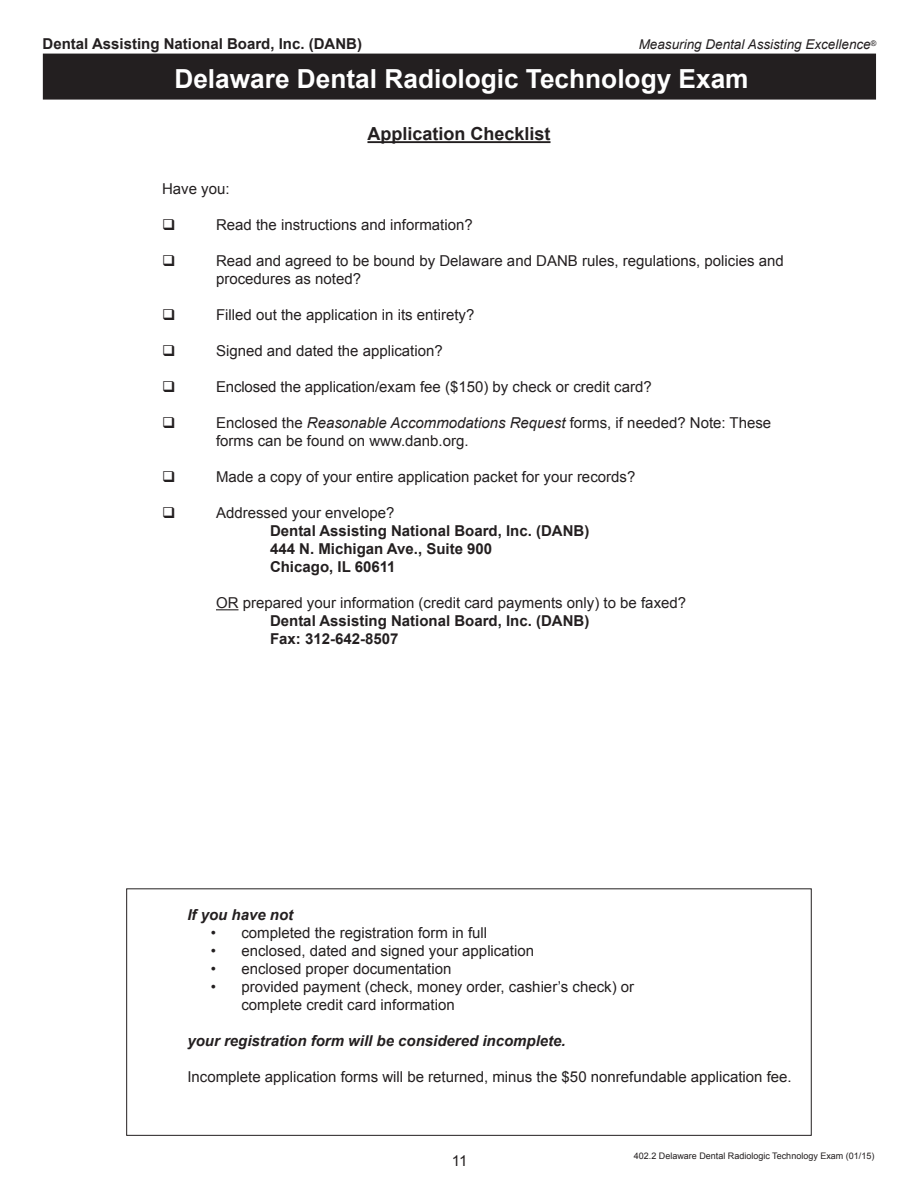
<style>
.page{position:relative;width:918px;height:1188px;background:#fff}
.page>*{position:absolute;margin:0;border:0;box-sizing:border-box;transform-origin:0 0}
.t1{font:700 26.25px "Arial";color:#fff}
.Heading_1{font:700 18px "Arial";color:#231f20}
.t2{font:15px/18px "Arial";color:#231f20}
.t3{font:700 15px "Arial";color:#231f20}
.t4{font:italic 700 15px "Arial";color:#231f20}
.t5{font:italic 13.5px "Arial";color:#231f20}
.t6{font:9px "Arial";color:#231f20}
.s1{font-style:italic}
</style>
<div class="page">
<hr style="left:367px;top:141px;width:184px;height:2px;background:#231f20">
<svg style="left:216px;top:609px;width:22px;height:1px"></svg>
<div style="left:126px;top:888px;width:686px;height:248px;border:1px solid #231f20"></div>
<div style="left:43px;top:54px;width:833px;height:45px;background:#231f20"></div>
<p class="t3" style="left:43px;top:34px;width:321px">Dental Assisting National Board, Inc. (DANB)</p>
<p class="t5" style="left:639px;top:36px;width:239px">Measuring Dental Assisting Excellence<sup>®</sup></p>
<p class="t1" style="left:174px;top:61px;width:576px">Delaware Dental Radiologic Technology Exam</p>
<p class="Heading_1" style="left:367px;top:122px;width:185px">Application Checklist</p>
<p class="t2" style="left:162px;top:180px;width:69px">Have you:</p>
<p class="t2" style="left:216px;top:216px;width:258px">Read the instructions and information?</p>
<p class="t2" style="left:216px;top:252px;width:569px">Read and agreed to be bound by Delaware and DANB rules, regulations, policies and procedures as noted?</p>
<p class="t2" style="left:216px;top:306px;width:260px">Filled out the application in its entirety?</p>
<p class="t2" style="left:216px;top:342px;width:228px">Signed and dated the application?</p>
<p class="t2" style="left:216px;top:378px;width:437px">Enclosed the application/exam fee ($150) by check or credit card?</p>
<p class="t2" style="left:216px;top:414px;width:557px">Enclosed the <span class="s1">Reasonable Accommodations Request</span> forms, if needed? Note: These forms can be found on www.danb.org.</p>
<p class="t2" style="left:216px;top:468px;width:421px">Made a copy of your entire application packet for your records?</p>
<p class="t2" style="left:216px;top:504px;width:180px">Addressed your envelope?</p>
<p class="t3" style="left:270px;top:521px;width:321px">Dental Assisting National Board, Inc. (DANB)</p>
<p class="t3" style="left:270px;top:539px;width:224px">444 N. Michigan Ave., Suite 900</p>
<p class="t3" style="left:270px;top:557px;width:127px">Chicago, IL 60611</p>
<p class="t2" style="left:216px;top:594px;width:472px">OR prepared your information (credit card payments only) to be faxed?</p>
<p class="t3" style="left:270px;top:611px;width:321px">Dental Assisting National Board, Inc. (DANB)</p>
<p class="t3" style="left:270px;top:629px;width:130px">Fax: 312-642-8507</p>
<p class="t4" style="left:187px;top:905px;width:107px">If you have not</p>
<p class="t2" style="left:211px;top:924px;width:278px">• completed the registration form in full</p>
<p class="t2" style="left:211px;top:942px;width:325px">• enclosed, dated and signed your application</p>
<p class="t2" style="left:211px;top:960px;width:242px">• enclosed proper documentation</p>
<p class="t2" style="left:211px;top:978px;width:425px">• provided payment (check, money order, cashier’s check) or</p>
<p class="t2" style="left:241px;top:996px;width:215px">complete credit card information</p>
<p class="t4" style="left:187px;top:1031px;width:380px">your registration form will be considered incomplete.</p>
<p class="t2" style="left:187px;top:1068px;width:606px">Incomplete application forms will be returned, minus the $50 nonrefundable application fee.</p>
<p class="t2" style="left:452px;top:1152px;width:17px">11</p>
<p class="t6" style="left:634px;top:1150px;width:242px">402.2 Delaware Dental Radiologic Technology Exam (01/15)</p>
</div>
